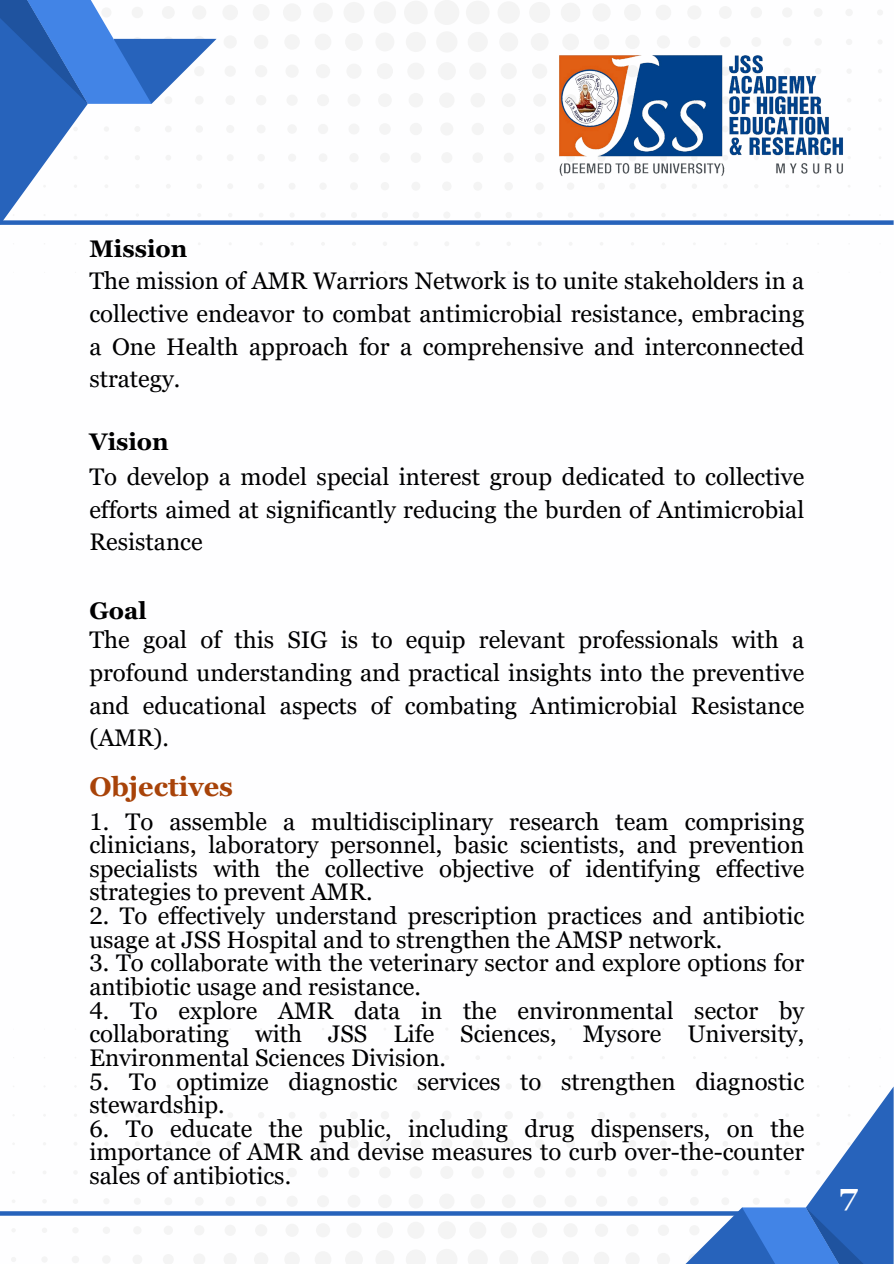
<style>
.page{position:relative;width:894px;height:1264px;background:#fff}
.page>*{position:absolute;margin:0;border:0;box-sizing:border-box;transform-origin:0 0}
.t1{font:700 30.6px "Georgia Pro";color:#fefeff}
.t2{font:700 27px "Georgia Pro";color:#a84309}
.t3{font:24px/23.7px "Georgia Pro";color:#000;text-align:justify}
.t4{font:700 24px "Georgia Pro";color:#000}
</style>
<div class="page">
<svg style="left:75px;top:0;width:808px;height:273px"></svg>
<svg style="left:0;top:0;width:216px;height:220px"></svg>
<svg style="left:0;top:1028px;width:819px;height:235px"></svg>
<svg style="left:677px;top:1086px;width:216px;height:177px"></svg>
<svg style="left:0;top:1211px;width:740px;height:4px;background:#326bbe"></svg>
<img style="left:549px;top:45px;width:303px;height:141px">
<div style="left:0;top:220px;width:893px;height:5px;background:#2763bb"></div>
<p class="t4" style="left:89px;top:235px;width:99px">Mission</p>
<p class="t3" style="left:89px;top:264px;width:716px;line-height:32.7px">The mission of AMR Warriors Network is to unite stakeholders in a collective endeavor to combat antimicrobial resistance, embracing a One Health approach for a comprehensive and interconnected strategy.</p>
<h2 class="t4" style="left:89px;top:428px;width:81px">Vision</h2>
<p class="t3" style="left:89px;top:460px;width:716px;line-height:32.7px">To develop a model special interest group dedicated to collective efforts aimed at significantly reducing the burden of Antimicrobial Resistance</p>
<h2 class="t4" style="left:89px;top:597px;width:59px">Goal</h2>
<p class="t3" style="left:89px;top:623px;width:716px;line-height:32.7px">The goal of this SIG is to equip relevant professionals with a profound understanding and practical insights into the preventive and educational aspects of combating Antimicrobial Resistance (AMR).</p>
<h2 class="t2" style="left:89px;top:771px;width:145px">Objectives</h2>
<h1 class="t3" style="left:89px;top:809px;width:716px">1. To assemble a multidisciplinary research team comprising clinicians, laboratory personnel, basic scientists, and prevention specialists with the collective objective of identifying effective strategies to prevent AMR.</h1>
<p class="t3" style="left:89px;top:903px;width:716px">2. To effectively understand prescription practices and antibiotic usage at JSS Hospital and to strengthen the AMSP network.</p>
<p class="t3" style="left:89px;top:951px;width:716px">3. To collaborate with the veterinary sector and explore options for antibiotic usage and resistance.</p>
<p class="t3" style="left:89px;top:998px;width:716px">4. To explore AMR data in the environmental sector by collaborating with JSS Life Sciences, Mysore University, Environmental Sciences Division.</p>
<p class="t3" style="left:89px;top:1069px;width:716px">5. To optimize diagnostic services to strengthen diagnostic stewardship.</p>
<p class="t3" style="left:89px;top:1116px;width:716px">6. To educate the public, including drug dispensers, on the importance of AMR and devise measures to curb over-the-counter sales of antibiotics.</p>
<p class="t1" style="left:838px;top:1181px;width:21px">7</p>
</div>
